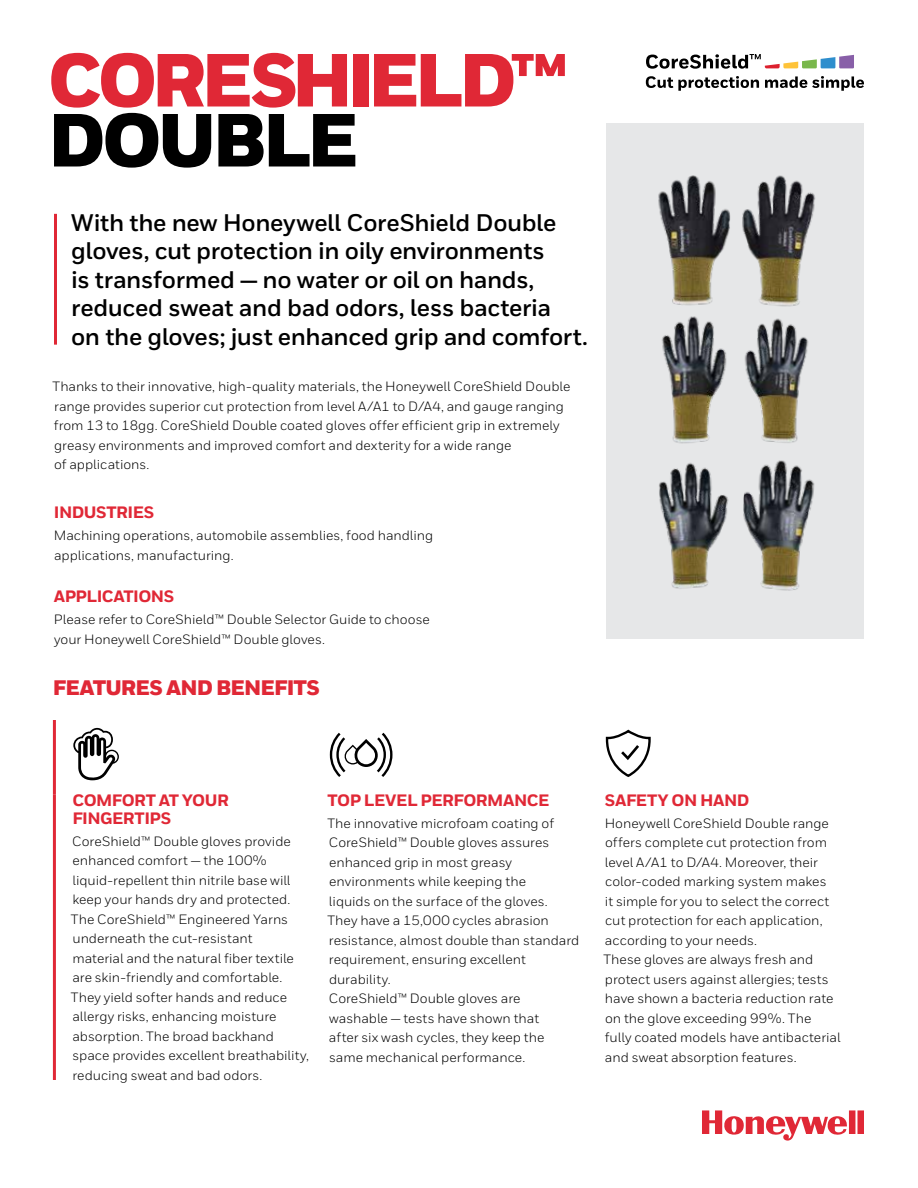
<style>
.page{position:relative;width:918px;height:1188px;background:#fff}
.page>*{position:absolute;margin:0;border:0;box-sizing:border-box;transform-origin:0 0}
.t1{font:900 75px "Honeywell Sans";letter-spacing:-.07em;color:#e02836}
.t2{font:900 75px "Honeywell Sans";letter-spacing:-.055em;color:#000}
.t3{font:700 24px/28.5px "Honeywell Sans";letter-spacing:-.015em;color:#000}
.t4{font:900 21px "Honeywell Sans";letter-spacing:-.04em;color:#e02836}
.t5{font:800 16.5px/18px "Honeywell Sans";letter-spacing:-.03em;color:#e02836}
.t6{font:13.5px/19.5px "Honeywell Sans";color:#000}
</style>
<div class="page">
<div style="left:606px;top:252px;width:258px;height:258px;background:#e6e7e8"></div>
<div style="left:606px;top:510px;width:258px;height:129px;background:#e6e7e8"></div>
<div style="left:606px;top:123px;width:258px;height:129px;background:#e6e7e8"></div>
<svg style="left:702px;top:1110px;width:162px;height:31px"></svg>
<hr style="left:53px;top:720px;width:3px;height:74px;background:#e02836">
<hr style="left:53px;top:794px;width:3px;height:286px;background:#e02836">
<svg style="left:73px;top:728px;width:46px;height:52px"></svg>
<svg style="left:330px;top:733px;width:63px;height:44px"></svg>
<svg style="left:605px;top:729px;width:46px;height:48px"></svg>
<svg style="left:646px;top:76px;width:113px;height:15px"></svg>
<svg style="left:765px;top:76px;width:99px;height:15px"></svg>
<svg style="left:646px;top:54px;width:208px;height:15px"></svg>
<hr style="left:54px;top:214px;width:3px;height:131px;background:#e02836">
<img style="left:658px;top:175px;width:73px;height:131px">
<img style="left:742px;top:175px;width:74px;height:132px">
<img style="left:662px;top:316px;width:65px;height:128px">
<img style="left:744px;top:318px;width:65px;height:125px">
<img style="left:743px;top:460px;width:72px;height:131px">
<img style="left:659px;top:462px;width:70px;height:127px">
<h1 class="t1" style="left:48px;top:34px;width:520px">CORESHIELD™</h1>
<h1 class="t2" style="left:48px;top:94px;width:313px">DOUBLE</h1>
<h2 class="t3" style="left:71px;top:209px;width:518px">With the new Honeywell CoreShield Double gloves, cut protection in oily environments<br>is transformed — no water or oil on hands, reduced sweat and bad odors, less bacteria<br>on the gloves; just enhanced grip and comfort.</h2>
<p class="t6" style="left:52px;top:377px;width:519px">Thanks to their innovative, high-quality materials, the Honeywell CoreShield Double range provides superior cut protection from level A/A1 to D/A4, and gauge ranging from 13 to 18gg. CoreShield Double coated gloves offer efficient grip in extremely greasy environments and improved comfort and dexterity for a wide range<br>of applications.</p>
<p class="t5" style="left:54px;top:504px;width:102px">INDUSTRIES</p>
<p class="t6" style="left:54px;top:526px;width:381px">Machining operations, automobile assemblies, food handling applications, manufacturing.</p>
<p class="t5" style="left:54px;top:588px;width:122px">APPLICATIONS</p>
<p class="t6" style="left:54px;top:610px;width:378px">Please refer to CoreShield™ Double Selector Guide to choose your Honeywell CoreShield™ Double gloves.</p>
<h3 class="t4" style="left:53px;top:674px;width:269px">FEATURES AND BENEFITS</h3>
<p class="t5" style="left:72px;top:792px;width:158px">COMFORT AT YOUR<br>FINGERTIPS</p>
<p class="t6" style="left:71px;top:832px;width:240px">CoreShield™ Double gloves provide enhanced comfort — the 100% liquid-repellent thin nitrile base will keep your hands dry and protected.<br>The CoreShield™ Engineered Yarns underneath the cut-resistant<br>material and the natural fiber textile are skin-friendly and comfortable.<br>They yield softer hands and reduce allergy risks, enhancing moisture absorption. The broad backhand space provides excellent breathability, reducing sweat and bad odors.</p>
<p class="t5" style="left:327px;top:792px;width:223px">TOP LEVEL PERFORMANCE</p>
<p class="t6" style="left:327px;top:814px;width:254px">The innovative microfoam coating of<br>CoreShield™ Double gloves assures enhanced grip in most greasy environments while keeping the<br>liquids on the surface of the gloves.<br>They have a 15,000 cycles abrasion resistance, almost double than standard requirement, ensuring excellent durability.<br>CoreShield™ Double gloves are washable — tests have shown that<br>after six wash cycles, they keep the same mechanical performance.</p>
<p class="t5" style="left:605px;top:792px;width:146px">SAFETY ON HAND</p>
<p class="t6" style="left:603px;top:814px;width:239px">Honeywell CoreShield Double range offers complete cut protection from level A/A1 to D/A4. Moreover, their color-coded marking system makes<br>it simple for you to select the correct cut protection for each application, according to your needs.<br>These gloves are always fresh and protect users against allergies; tests have shown a bacteria reduction rate on the glove exceeding 99%. The<br>fully coated models have antibacterial and sweat absorption features.</p>
</div>
